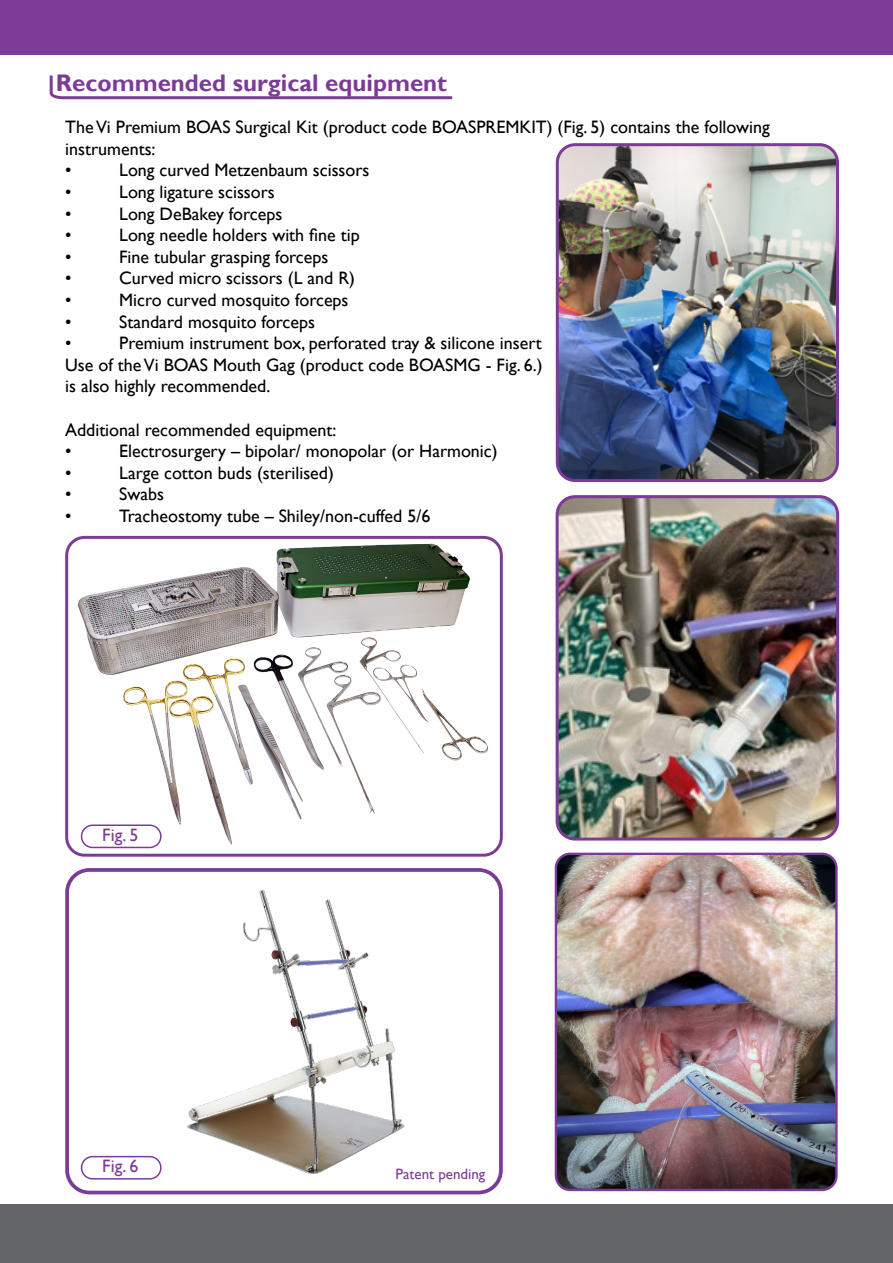
<style>
.page{position:relative;width:893px;height:1263px;background:#fff}
.page>*{position:absolute;margin:0;border:0;box-sizing:border-box;transform-origin:0 0}
.t1{font:700 24px "Gill Sans";color:#7c3b97}
.t2{font:18px/21.6px "Gill Sans";color:#000}
.t3{font:18px "Gill Sans";color:#7c3b97}
.t4{font:15px "Gill Sans";color:#7c3b97}
</style>
<div class="page">
<div style="left:0;top:0;width:893px;height:54px;background:#7c3b97"></div>
<svg style="left:49px;top:75px;width:404px;height:25px"></svg>
<img style="left:557px;top:147px;width:278px;height:331px">
<div style="left:556px;top:143px;width:283px;height:339px;border:3px solid #7c3b97;border-radius:18px"></div>
<img style="left:556px;top:854px;width:279px;height:336px">
<div style="left:555px;top:853px;width:283px;height:338px;border:2px solid #7c3b97;border-radius:14px"></div>
<div style="left:0;top:1204px;width:893px;height:59px;background:#646569"></div>
<img style="left:91px;top:873px;width:407px;height:316px">
<div style="left:65px;top:868px;width:438px;height:326px;border:4px solid #7c3b97;border-radius:22px"></div>
<img style="left:69px;top:540px;width:430px;height:313px">
<div style="left:65px;top:536px;width:438px;height:321px;border:3px solid #7c3b97;border-radius:18px"></div>
<div style="left:82px;top:825px;width:79px;height:22px;background:#fff;border-radius:11px"></div>
<div style="left:81px;top:824px;width:81px;height:24px;border:2px solid #7c3b97;border-radius:11px"></div>
<div style="left:82px;top:1156px;width:79px;height:23px;background:#fff;border-radius:11px"></div>
<div style="left:81px;top:1156px;width:81px;height:23px;border:2px solid #7c3b97;border-radius:11px"></div>
<img style="left:557px;top:499px;width:281px;height:340px">
<div style="left:556px;top:495px;width:283px;height:345px;border:3px solid #7c3b97;border-radius:18px"></div>
<h1 class="t1" style="left:56px;top:69px;width:393px">Recommended surgical equipment</h1>
<p class="t2" style="left:65px;top:117px;width:706px">The Vi Premium BOAS Surgical Kit (product code BOASPREMKIT) (Fig. 5) contains the following instruments:<br>•</p>
<p class="t2" style="left:119px;top:160px;width:252px">Long curved Metzenbaum scissors</p>
<p class="t2" style="left:65px;top:181px;width:8px">•</p>
<p class="t2" style="left:119px;top:181px;width:157px">Long ligature scissors</p>
<p class="t2" style="left:65px;top:203px;width:8px">•</p>
<p class="t2" style="left:119px;top:203px;width:165px">Long DeBakey forceps</p>
<p class="t2" style="left:65px;top:225px;width:8px">•</p>
<p class="t2" style="left:119px;top:225px;width:242px">Long needle holders with fine tip</p>
<p class="t2" style="left:65px;top:246px;width:8px">•</p>
<p class="t2" style="left:119px;top:246px;width:211px">Fine tubular grasping forceps</p>
<p class="t2" style="left:65px;top:268px;width:8px">•</p>
<p class="t2" style="left:119px;top:268px;width:237px">Curved micro scissors (L and R)</p>
<p class="t2" style="left:65px;top:289px;width:8px">•</p>
<p class="t2" style="left:119px;top:289px;width:231px">Micro curved mosquito forceps</p>
<p class="t2" style="left:65px;top:311px;width:8px">•</p>
<p class="t2" style="left:119px;top:311px;width:197px">Standard mosquito forceps</p>
<p class="t2" style="left:65px;top:333px;width:8px">•</p>
<p class="t2" style="left:65px;top:333px;width:479px;text-align:justify;text-indent:54px">Premium instrument box, perforated tray &amp; silicone insert Use of the Vi BOAS Mouth Gag (product code BOASMG - Fig. 6.) is also highly recommended.</p>
<p class="t2" style="left:65px;top:419px;width:273px">Additional recommended equipment: •</p>
<p class="t2" style="left:119px;top:441px;width:380px">Electrosurgery – bipolar/ monopolar (or Harmonic)</p>
<p class="t2" style="left:65px;top:462px;width:8px">•</p>
<p class="t2" style="left:119px;top:462px;width:216px">Large cotton buds (sterilised)</p>
<p class="t2" style="left:65px;top:484px;width:8px">•</p>
<p class="t2" style="left:119px;top:484px;width:46px">Swabs</p>
<p class="t2" style="left:65px;top:505px;width:8px">•</p>
<p class="t2" style="left:119px;top:505px;width:313px">Tracheostomy tube – Shiley/non-cuffed 5/6</p>
<p class="t3" style="left:102px;top:824px;width:38px">Fig. 5</p>
<p class="t3" style="left:102px;top:1155px;width:38px">Fig. 6</p>
<p class="t4" style="left:395px;top:1165px;width:91px">Patent pending</p>
</div>
